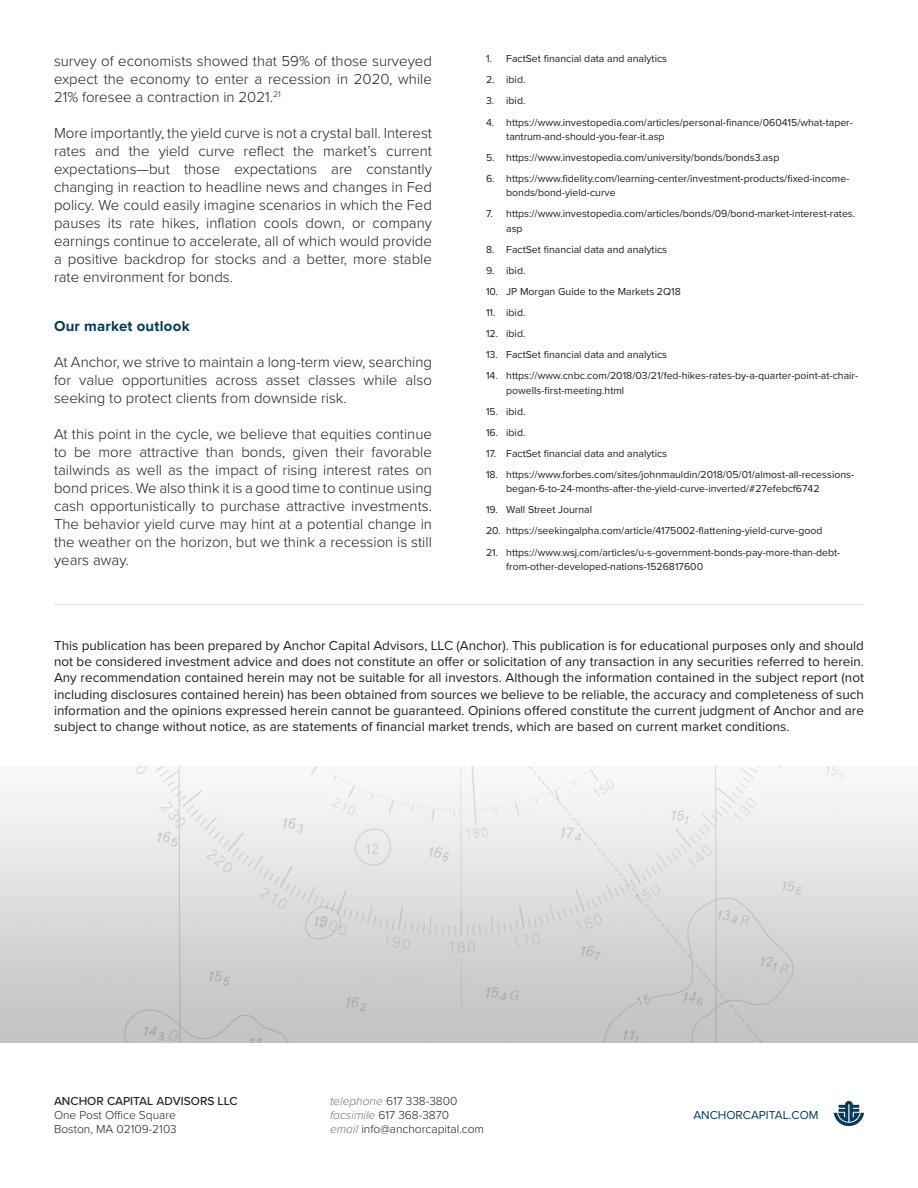
<style>
.page{position:relative;width:918px;height:1188px;background:#fff}
.page>*{position:absolute;margin:0;border:0;box-sizing:border-box;transform-origin:0 0}
.t1{font:300 15px/18px "Proxima Nova";color:#231f20;text-align:justify}
.t2{font:700 15px "Proxima Nova";letter-spacing:.015em;color:#003a5d}
.t3{font:13.5px/16.2px "Proxima Nova";color:#231f20;text-align:justify}
.t4{font:300 12px "Proxima Nova";color:#231f20}
.t5{font:500 12px "Proxima Nova";color:#231f20}
.t6{font:12px "Proxima Nova";color:#003a5d}
.t7{font:10.5px/14.4px "Proxima Nova";color:#231f20}
.s1{font-style:italic;color:#717271}
</style>
<div class="page">
<hr style="left:54px;top:604px;width:810px;height:1px;background:#ebe8e9">
<svg style="left:834px;top:1101px;width:30px;height:25px"></svg>
<img style="left:0;top:766px;width:918px;height:277px">
<p class="t1" style="left:54px;top:51px;width:380px">survey of economists showed that 59% of those surveyed expect the economy to enter a recession in 2020, while 21% foresee a contraction in 2021.<sup>21</sup></p>
<p class="t1" style="left:54px;top:123px;width:380px">More importantly, the yield curve is not a crystal ball. Interest rates and the yield curve reflect the market’s current expectations—but those expectations are constantly changing in reaction to headline news and changes in Fed policy. We could easily imagine scenarios in which the Fed pauses its rate hikes, inflation cools down, or company earnings continue to accelerate, all of which would provide a positive backdrop for stocks and a better, more stable rate environment for bonds.</p>
<p class="t2" style="left:54px;top:315px;width:137px">Our market outlook</p>
<p class="t1" style="left:54px;top:353px;width:380px">At Anchor, we strive to maintain a long-term view, searching for value opportunities across asset classes while also seeking to protect clients from downside risk.</p>
<p class="t1" style="left:54px;top:425px;width:380px">At this point in the cycle, we believe that equities continue to be more attractive than bonds, given their favorable tailwinds as well as the impact of rising interest rates on bond prices. We also think it is a good time to continue using cash opportunistically to purchase attractive investments.<br>The behavior yield curve may hint at a potential change in the weather on the horizon, but we think a recession is still years away.</p>
<p class="t7" style="left:486px;top:51px;width:183px">1. FactSet financial data and analytics</p>
<p class="t7" style="left:486px;top:72px;width:41px">2. ibid.</p>
<p class="t7" style="left:486px;top:93px;width:41px">3. ibid.</p>
<p class="t7" style="left:506px;top:114px;width:348px;text-indent:-20px">4. https://www.investopedia.com/articles/personal-finance/060415/what-taper&shy;tantrum-and-should-you-fear-it.asp</p>
<p class="t7" style="left:486px;top:150px;width:295px">5. https://www.investopedia.com/university/bonds/bonds3.asp</p>
<p class="t7" style="left:506px;top:171px;width:345px;text-indent:-20px">6. https://www.fidelity.com/learning-center/investment-products/fixed-income&shy;bonds/bond-yield-curve</p>
<p class="t7" style="left:506px;top:206px;width:351px;text-indent:-20px">7. https://www.investopedia.com/articles/bonds/09/bond-market-interest-rates. asp</p>
<p class="t7" style="left:486px;top:242px;width:183px">8. FactSet financial data and analytics</p>
<p class="t7" style="left:486px;top:263px;width:41px">9. ibid.</p>
<p class="t7" style="left:486px;top:284px;width:196px">10. JP Morgan Guide to the Markets 2Q18</p>
<p class="t7" style="left:486px;top:305px;width:41px">11. ibid.</p>
<p class="t7" style="left:486px;top:326px;width:41px">12. ibid.</p>
<p class="t7" style="left:486px;top:347px;width:183px">13. FactSet financial data and analytics</p>
<p class="t7" style="left:506px;top:368px;width:353px;text-indent:-20px">14. https://www.cnbc.com/2018/03/21/fed-hikes-rates-by-a-quarter-point-at-chair&shy;powells-first-meeting.html</p>
<p class="t7" style="left:486px;top:404px;width:41px">15. ibid.</p>
<p class="t7" style="left:486px;top:425px;width:41px">16. ibid.</p>
<p class="t7" style="left:486px;top:446px;width:183px">17. FactSet financial data and analytics</p>
<p class="t7" style="left:506px;top:467px;width:349px;text-indent:-20px">18. https://www.forbes.com/sites/johnmauldin/2018/05/01/almost-all-recessions&shy;began-6-to-24-months-after-the-yield-curve-inverted/#27efebcf6742</p>
<p class="t7" style="left:486px;top:502px;width:108px">19. Wall Street Journal</p>
<p class="t7" style="left:486px;top:523px;width:338px">20. https://seekingalpha.com/article/4175002-flattening-yield-curve-good</p>
<p class="t7" style="left:506px;top:544px;width:336px;text-indent:-20px">21. https://www.wsj.com/articles/u-s-government-bonds-pay-more-than-debt&shy;from-other-developed-nations-1526817600</p>
<p class="t3" style="left:54px;top:637px;width:812px">This publication has been prepared by Anchor Capital Advisors, LLC (Anchor). This publication is for educational purposes only and should not be considered investment advice and does not constitute an offer or solicitation of any transaction in any securities referred to herein.<br>Any recommendation contained herein may not be suitable for all investors. Although the information contained in the subject report (not including disclosures contained herein) has been obtained from sources we believe to be reliable, the accuracy and completeness of such information and the opinions expressed herein cannot be guaranteed. Opinions offered constitute the current judgment of Anchor and are subject to change without notice, as are statements of financial market trends, which are based on current market conditions.</p>
<p class="t5" style="left:54px;top:1092px;width:185px">ANCHOR CAPITAL ADVISORS LLC</p>
<p class="t4" style="left:54px;top:1106px;width:124px">One Post Office Square</p>
<p class="t4" style="left:54px;top:1120px;width:124px">Boston, MA 02109-2103</p>
<p class="t4" style="left:330px;top:1092px;width:129px"><span class="s1">telephone</span> 617 338-3800</p>
<p class="t4" style="left:330px;top:1106px;width:121px"><span class="s1">facsimile</span> 617 368-3870</p>
<p class="t4" style="left:330px;top:1120px;width:156px"><span class="s1">email</span> info@anchorcapital.com</p>
<p class="t6" style="left:693px;top:1106px;width:127px">ANCHORCAPITAL.COM</p>
</div>
